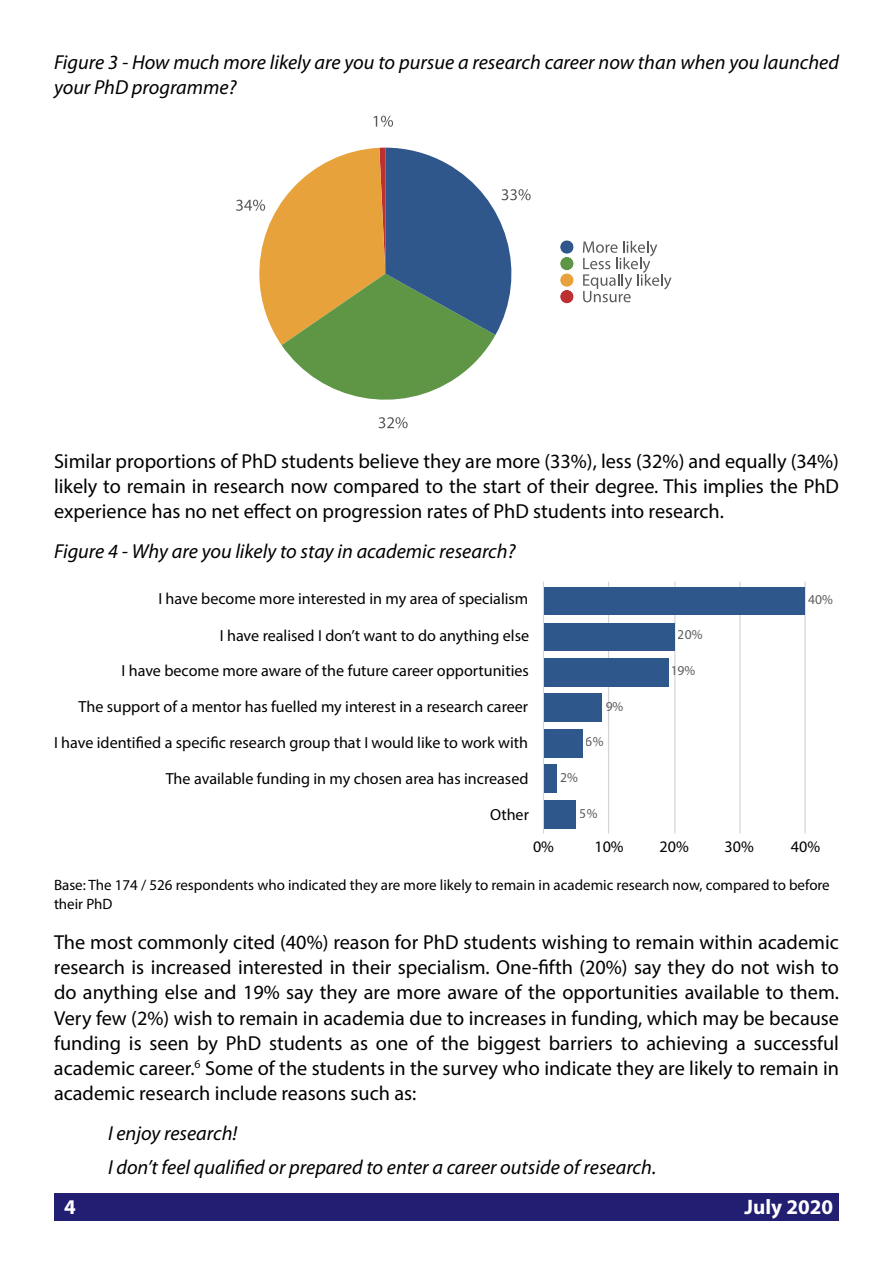
<style>
.page{position:relative;width:893px;height:1263px;background:#fff}
.page>*{position:absolute;margin:0;border:0;box-sizing:border-box;transform-origin:0 0}
.t1{font:700 21px "Myriad Pro";color:#fff}
.t2{font:20.25px/25.2px "Myriad Pro";color:#000;text-align:justify}
.t3{font:italic 20.25px/25.2px "Myriad Pro";color:#000}
.t4{font:16.05px "Myriad Pro";color:#000}
.t5{font:15px/19px "Myriad Pro";color:#000}
.t6{font:13.65px "Myriad Pro";color:#5e5e5e}
</style>
<div class="page">
<div style="left:54px;top:1193px;width:785px;height:27px;background:#221f72"></div>
<svg style="left:374px;top:116px;width:19px;height:11px"></svg>
<svg style="left:236px;top:148px;width:295px;height:280px"></svg>
<div style="left:560px;top:240px;width:14px;height:14px;background:#2f578c;border-radius:50%"></div>
<div style="left:560px;top:257px;width:14px;height:13px;background:#5f9646;border-radius:50%"></div>
<div style="left:560px;top:273px;width:14px;height:14px;background:#e8a23c;border-radius:50%"></div>
<div style="left:560px;top:290px;width:14px;height:13px;background:#be2f31;border-radius:50%"></div>
<svg style="left:583px;top:241px;width:88px;height:61px"></svg>
<hr style="left:543px;top:582px;width:1px;height:251px;background:#d5d5d5">
<hr style="left:608px;top:582px;width:1px;height:251px;background:#d5d5d5">
<hr style="left:674px;top:582px;width:1px;height:251px;background:#d5d5d5">
<hr style="left:739px;top:582px;width:2px;height:251px;background:#d5d5d5">
<hr style="left:804px;top:582px;width:2px;height:251px;background:#d5d5d5">
<div style="left:544px;top:588px;width:260px;height:27px;background:#2e578b"></div>
<div style="left:544px;top:623px;width:130px;height:27px;background:#2e578b"></div>
<div style="left:544px;top:658px;width:124px;height:28px;background:#2e578b"></div>
<div style="left:544px;top:693px;width:58px;height:29px;background:#2e578b"></div>
<div style="left:544px;top:729px;width:38px;height:28px;background:#2e578b"></div>
<div style="left:544px;top:765px;width:12px;height:28px;background:#2e578b"></div>
<div style="left:544px;top:800px;width:32px;height:29px;background:#2e578b"></div>
<p class="t3" style="left:54px;top:49px;width:786px">Figure 3 - How much more likely are you to pursue a research career now than when you launched your PhD programme?</p>
<p class="t2" style="left:54px;top:448px;width:786px">Similar proportions of PhD students believe they are more (33%), less (32%) and equally (34%) likely to remain in research now compared to the start of their degree. This implies the PhD experience has no net effect on progression rates of PhD students into research.</p>
<p class="t3" style="left:54px;top:538px;width:463px">Figure 4 - Why are you likely to stay in academic research?</p>
<p class="t4" style="left:158px;top:589px;width:371px">I have become more interested in my area of specialism</p>
<p class="t4" style="left:220px;top:625px;width:311px">I have realised I don’t want to do anything else</p>
<p class="t4" style="left:122px;top:661px;width:409px">I have become more aware of the future career opportunities</p>
<p class="t4" style="left:79px;top:697px;width:451px">The support of a mentor has fuelled my interest in a research career</p>
<p class="t4" style="left:54px;top:732px;width:475px">I have identified a specific research group that I would like to work with</p>
<p class="t4" style="left:166px;top:769px;width:364px">The available funding in my chosen area has increased</p>
<p class="t4" style="left:490px;top:805px;width:40px">Other</p>
<p class="t4" style="left:533px;top:837px;width:22px">0%</p>
<p class="t4" style="left:594px;top:837px;width:31px">10%</p>
<p class="t4" style="left:659px;top:837px;width:31px">20%</p>
<p class="t4" style="left:725px;top:837px;width:31px">30%</p>
<p class="t4" style="left:791px;top:837px;width:31px">40%</p>
<p class="t6" style="left:808px;top:591px;width:26px">40%</p>
<p class="t6" style="left:678px;top:626px;width:26px">20%</p>
<p class="t6" style="left:671px;top:662px;width:26px">19%</p>
<p class="t6" style="left:605px;top:698px;width:19px">9%</p>
<p class="t6" style="left:586px;top:733px;width:19px">6%</p>
<p class="t6" style="left:560px;top:769px;width:19px">2%</p>
<p class="t6" style="left:580px;top:805px;width:19px">5%</p>
<p class="t5" style="left:54px;top:875px;width:777px">Base: The 174 / 526 respondents who indicated they are more likely to remain in academic research now, compared to before their PhD</p>
<p class="t2" style="left:54px;top:929px;width:787px">The most commonly cited (40%) reason for PhD students wishing to remain within academic research is increased interested in their specialism. One-fifth (20%) say they do not wish to do anything else and 19% say they are more aware of the opportunities available to them.<br>Very few (2%) wish to remain in academia due to increases in funding, which may be because funding is seen by PhD students as one of the biggest barriers to achieving a successful academic career.<sup>6</sup> Some of the students in the survey who indicate they are likely to remain in academic research include reasons such as:</p>
<p class="t3" style="left:108px;top:1116px;width:550px;line-height:33.6px">I enjoy research!<br>I don’t feel qualified or prepared to enter a career outside of research.</p>
<p class="t1" style="left:64px;top:1195px;width:13px">4</p>
<p class="t1" style="left:745px;top:1195px;width:90px">July 2020</p>
</div>
